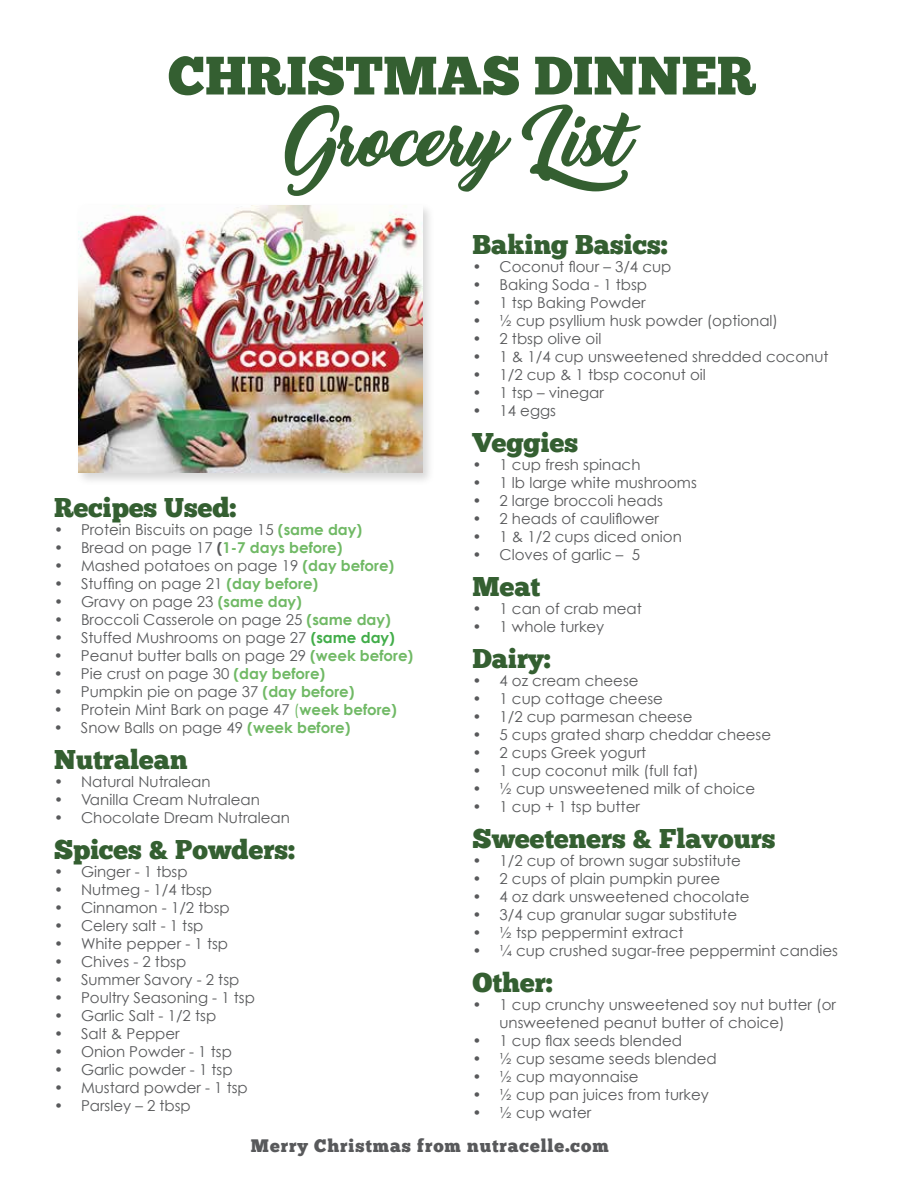
<style>
.page{position:relative;width:918px;height:1188px;background:#fff}
.page>*{position:absolute;margin:0;border:0;box-sizing:border-box;transform-origin:0 0}
.t1{font:60px "Thinking Of Betty";letter-spacing:-.025em;color:#345f31}
.t2{font:54px "Chunk Five Ex";color:#345f31}
.t3{font:27px "Chunk Five Ex";color:#345f31}
.t4{font:18px "Chunk Five Ex";letter-spacing:.05em;color:#58595b}
.t5{font:15px/18px "Century Gothic";color:#58595b}
.s1{font-weight:700;color:#70b965}
.s2{font-weight:700}
.s3{font-weight:700;color:#41ad49}
.s4{color:#70b965}
</style>
<div class="page">
<div style="left:75px;top:202px;width:361px;height:284px;background:#000;opacity:.16"></div>
<img style="left:79px;top:205px;width:343px;height:268px">
<h2 class="t2" style="left:168px;top:35px;width:590px">CHRISTMAS DINNER</h2>
<h1 class="t1" style="left:291px;top:111px;width:346px">Grocery List</h1>
<h3 class="t3" style="left:54px;top:487px;width:184px">Recipes Used:</h3>
<p class="t5" style="left:54px;top:520px;width:310px">• Protein Biscuits on page 15 <span class="s1">(same day)</span></p>
<p class="t5" style="left:54px;top:538px;width:290px">• Bread on page 17 <span class="s2">(</span><span class="s1">1-7 days before)</span></p>
<p class="t5" style="left:54px;top:556px;width:342px">• Mashed potatoes on page 19 <span class="s1">(day before)</span></p>
<p class="t5" style="left:54px;top:574px;width:266px">• Stuffing on page 21 <span class="s1">(day before)</span></p>
<p class="t5" style="left:54px;top:592px;width:250px">• Gravy on page 23 <span class="s1">(same day)</span></p>
<p class="t5" style="left:54px;top:610px;width:338px">• Broccoli Casserole on page 25 <span class="s1">(same day)</span></p>
<p class="t5" style="left:54px;top:628px;width:342px">• Stuffed Mushrooms on page 27 <span class="s3">(same day)</span></p>
<p class="t5" style="left:54px;top:646px;width:361px">• Peanut butter balls on page 29 <span class="s1">(week before)</span></p>
<p class="t5" style="left:54px;top:664px;width:273px">• Pie crust on page 30 <span class="s1">(day before)</span></p>
<p class="t5" style="left:54px;top:682px;width:302px">• Pumpkin pie on page 37 <span class="s1">(day before)</span></p>
<p class="t5" style="left:54px;top:700px;width:344px">• Protein Mint Bark on page 47 <span class="s4">(</span><span class="s1">week before)</span></p>
<p class="t5" style="left:54px;top:718px;width:298px">• Snow Balls on page 49 <span class="s1">(week before)</span></p>
<h3 class="t3" style="left:54px;top:739px;width:135px">Nutralean</h3>
<p class="t5" style="left:54px;top:772px;width:158px">• Natural Nutralean</p>
<p class="t5" style="left:54px;top:790px;width:207px">• Vanilla Cream Nutralean</p>
<p class="t5" style="left:54px;top:808px;width:237px">• Chocolate Dream Nutralean</p>
<h3 class="t3" style="left:54px;top:829px;width:243px">Spices &amp; Powders:</h3>
<p class="t5" style="left:54px;top:862px;width:135px">• Ginger - 1 tbsp</p>
<p class="t5" style="left:54px;top:880px;width:160px">• Nutmeg - 1/4 tbsp</p>
<p class="t5" style="left:54px;top:898px;width:177px">• Cinnamon - 1/2 tbsp</p>
<p class="t5" style="left:54px;top:916px;width:151px">• Celery salt - 1 tsp</p>
<p class="t5" style="left:54px;top:934px;width:176px">• White pepper - 1 tsp</p>
<p class="t5" style="left:54px;top:952px;width:134px">• Chives - 2 tbsp</p>
<p class="t5" style="left:54px;top:970px;width:187px">• Summer Savory - 2 tsp</p>
<p class="t5" style="left:54px;top:988px;width:203px">• Poultry Seasoning - 1 tsp</p>
<p class="t5" style="left:54px;top:1006px;width:164px">• Garlic Salt - 1/2 tsp</p>
<p class="t5" style="left:54px;top:1024px;width:127px">• Salt &amp; Pepper</p>
<p class="t5" style="left:54px;top:1042px;width:179px">• Onion Powder - 1 tsp</p>
<p class="t5" style="left:54px;top:1060px;width:180px">• Garlic powder - 1 tsp</p>
<p class="t5" style="left:54px;top:1078px;width:195px">• Mustard powder - 1 tsp</p>
<p class="t5" style="left:54px;top:1096px;width:138px">• Parsley – 2 tbsp</p>
<h3 class="t3" style="left:472px;top:224px;width:197px">Baking Basics:</h3>
<p class="t5" style="left:472px;top:257px;width:200px">• Coconut flour – 3/4 cup</p>
<p class="t5" style="left:472px;top:275px;width:176px">• Baking Soda - 1 tbsp</p>
<p class="t5" style="left:472px;top:293px;width:175px">• 1 tsp Baking Powder</p>
<p class="t5" style="left:472px;top:311px;width:307px">• ½ cup psyllium husk powder (optional)</p>
<p class="t5" style="left:472px;top:329px;width:130px">• 2 tbsp olive oil</p>
<p class="t5" style="left:472px;top:347px;width:358px">• 1 &amp; 1/4 cup unsweetened shredded coconut</p>
<p class="t5" style="left:472px;top:365px;width:235px">• 1/2 cup &amp; 1 tbsp coconut oil</p>
<p class="t5" style="left:472px;top:383px;width:133px">• 1 tsp – vinegar</p>
<p class="t5" style="left:472px;top:401px;width:85px">• 14 eggs</p>
<h3 class="t3" style="left:472px;top:422px;width:107px">Veggies</h3>
<p class="t5" style="left:472px;top:455px;width:170px">• 1 cup fresh spinach</p>
<p class="t5" style="left:472px;top:473px;width:226px">• 1 lb large white mushrooms</p>
<p class="t5" style="left:472px;top:491px;width:192px">• 2 large broccoli heads</p>
<p class="t5" style="left:472px;top:509px;width:188px">• 2 heads of cauliflower</p>
<p class="t5" style="left:472px;top:527px;width:211px">• 1 &amp; 1/2 cups diced onion</p>
<p class="t5" style="left:472px;top:545px;width:169px">• Cloves of garlic – 5</p>
<h3 class="t3" style="left:472px;top:566px;width:69px">Meat</h3>
<p class="t5" style="left:472px;top:599px;width:171px">• 1 can of crab meat</p>
<p class="t5" style="left:472px;top:617px;width:133px">• 1 whole turkey</p>
<h3 class="t3" style="left:472px;top:638px;width:80px">Dairy:</h3>
<p class="t5" style="left:472px;top:671px;width:168px">• 4 oz cream cheese</p>
<p class="t5" style="left:472px;top:689px;width:192px">• 1 cup cottage cheese</p>
<p class="t5" style="left:472px;top:707px;width:222px">• 1/2 cup parmesan cheese</p>
<p class="t5" style="left:472px;top:725px;width:300px">• 5 cups grated sharp cheddar cheese</p>
<p class="t5" style="left:472px;top:743px;width:175px">• 2 cups Greek yogurt</p>
<p class="t5" style="left:472px;top:761px;width:228px">• 1 cup coconut milk (full fat)</p>
<p class="t5" style="left:472px;top:779px;width:284px">• ½ cup unsweetened milk of choice</p>
<p class="t5" style="left:472px;top:797px;width:169px">• 1 cup + 1 tsp butter</p>
<h3 class="t3" style="left:472px;top:818px;width:305px">Sweeteners &amp; Flavours</h3>
<p class="t5" style="left:472px;top:851px;width:270px">• 1/2 cup of brown sugar substitute</p>
<p class="t5" style="left:472px;top:869px;width:249px">• 2 cups of plain pumpkin puree</p>
<p class="t5" style="left:472px;top:887px;width:279px">• 4 oz dark unsweetened chocolate</p>
<p class="t5" style="left:472px;top:905px;width:266px">• 3/4 cup granular sugar substitute</p>
<p class="t5" style="left:472px;top:923px;width:213px">• ½ tsp peppermint extract</p>
<p class="t5" style="left:472px;top:941px;width:367px">• ¼ cup crushed sugar-free peppermint candies</p>
<h3 class="t3" style="left:472px;top:962px;width:82px">Other:</h3>
<p class="t5" style="left:500px;top:995px;width:338px;text-indent:-27px">• 1 cup crunchy unsweetened soy nut butter (or unsweetened peanut butter of choice)</p>
<p class="t5" style="left:472px;top:1031px;width:211px">• 1 cup flax seeds blended</p>
<p class="t5" style="left:472px;top:1049px;width:246px">• ½ cup sesame seeds blended</p>
<p class="t5" style="left:472px;top:1067px;width:168px">• ½ cup mayonnaise</p>
<p class="t5" style="left:472px;top:1085px;width:238px">• ½ cup pan juices from turkey</p>
<p class="t5" style="left:472px;top:1103px;width:120px">• ½ cup water</p>
<p class="t4" style="left:251px;top:1132px;width:359px">Merry Christmas from nutracelle.com</p>
</div>
